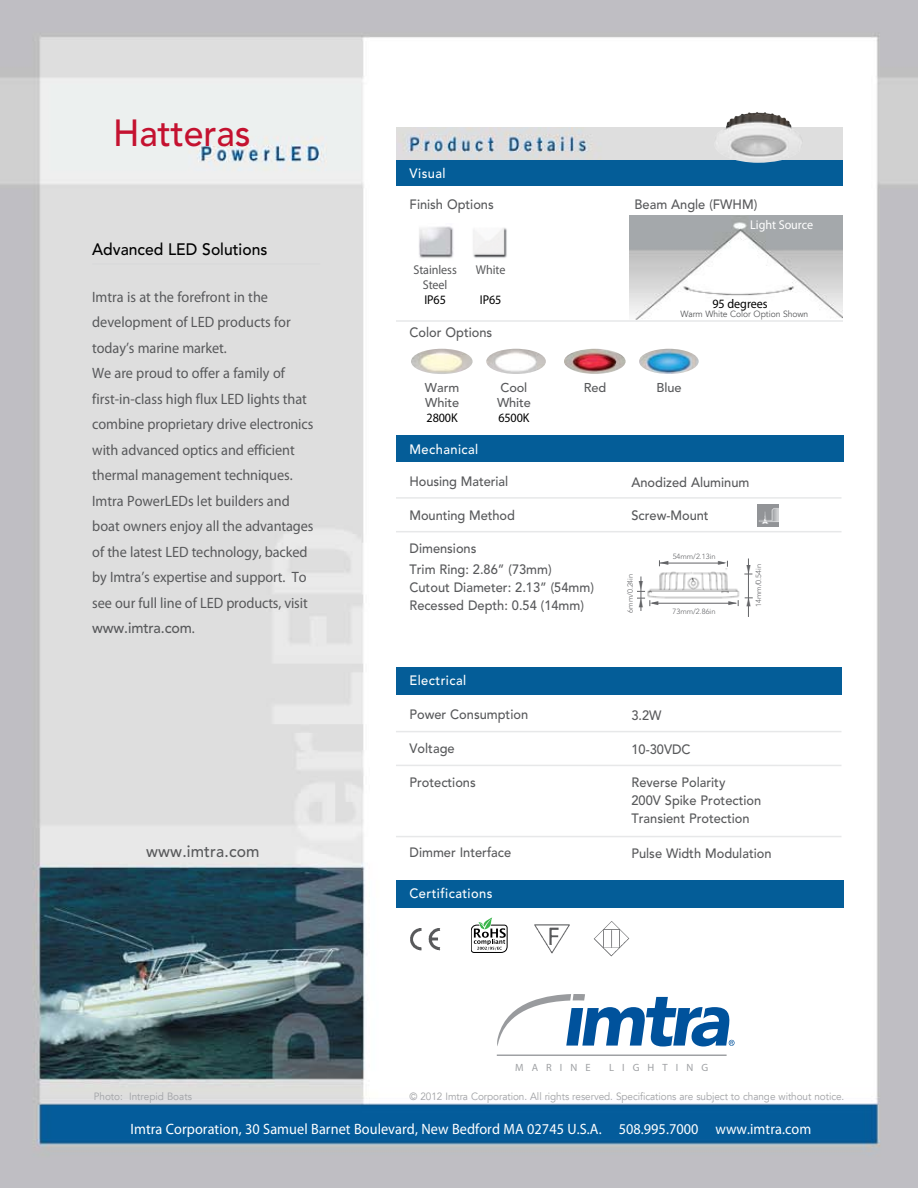
<style>
.page{position:relative;width:918px;height:1188px;background:#fff}
.page>*{position:absolute;margin:0;border:0;box-sizing:border-box;transform-origin:0 0}
.t1{font:500 37.5px "Avenir";letter-spacing:-.005em;color:#c41230;scale:.95 1}
.t2{font:500 16.5px "Avenir";color:#000;scale:.95 1}
.t3{font:500 16.5px "Avenir";letter-spacing:.01em;color:#58595b;scale:.95 1}
.t4{font:15px/25.5px "Myriad Pro";letter-spacing:-.005em;color:#58595b;scale:.95 1}
.t5{font:15px "Myriad Pro";letter-spacing:.005em;color:#fff;scale:.95 1}
.t6{font:500 15px "Avenir";letter-spacing:-.01em;color:#58595b;scale:.95 1}
.t7{font:500 13.5px/18px "Avenir";color:#58595b;scale:.95 1}
.t8{font:500 13.5px "Avenir";letter-spacing:.035em;color:#fff;scale:.95 1}
.t9{font:12.75px "Myriad Pro";letter-spacing:-.005em;color:#000;scale:.95 1}
.t10{font:500 12.75px/15px "Avenir";letter-spacing:-.005em;color:#58595b}
.t11{font:12.75px/15px "Myriad Pro";letter-spacing:-.005em;color:#58595b;text-align:center;scale:.95 1}
.t12{font:12.75px "Myriad Pro";letter-spacing:-.005em;color:#fff;scale:.95 1}
.t13{font:10.5px "Avenir LT";letter-spacing:-.005em;color:#9fa1a4;scale:.95 1}
.t14{font:10.5px "Myriad Pro";letter-spacing:.77em;color:#9fa1a4}
.t15{font:9px "Avenir LT";letter-spacing:-.005em;color:#58595b;scale:.95 1}
.t16{font:300 7.5px "Avenir";color:#636467}
.s1{font-family:"Myriad Pro";font-weight:400}
</style>
<div class="page">
<img style="left:0;top:0;width:918px;height:1188px">
<hr style="left:92px;top:263px;width:228px;height:2px;background:#d9dadb">
<div style="left:458px;top:987px;width:342px;height:86px;background:#fff"></div>
<svg style="left:497px;top:994px;width:238px;height:52px"></svg>
<hr style="left:497px;top:1054px;width:230px;height:2px;background:#9fa1a4">
<img style="left:486px;top:349px;width:60px;height:25px">
<img style="left:411px;top:349px;width:62px;height:25px">
<img style="left:412px;top:224px;width:47px;height:37px">
<img style="left:466px;top:224px;width:46px;height:43px">
<hr style="left:396px;top:320px;width:447px;height:2px;background:#e7e8e9">
<hr style="left:396px;top:497px;width:446px;height:2px;background:#e7e8e9">
<hr style="left:396px;top:731px;width:446px;height:1px;background:#e7e8e9">
<hr style="left:396px;top:765px;width:446px;height:1px;background:#e7e8e9">
<hr style="left:396px;top:836px;width:446px;height:1px;background:#e7e8e9">
<div style="left:396px;top:160px;width:446px;height:26px;background:#045d98"></div>
<div style="left:396px;top:435px;width:447px;height:27px;background:#045d98"></div>
<div style="left:396px;top:668px;width:446px;height:26px;background:#045d98"></div>
<div style="left:396px;top:880px;width:447px;height:28px;background:#045d98"></div>
<img style="left:758px;top:504px;width:20px;height:22px">
<hr style="left:396px;top:531px;width:446px;height:1px;background:#e7e8e9">
<div style="left:404px;top:922px;width:42px;height:37px;background:#fff"></div>
<img style="left:410px;top:928px;width:31px;height:23px">
<div style="left:460px;top:916px;width:54px;height:42px;background:#fff"></div>
<svg style="left:471px;top:917px;width:36px;height:36px"></svg>
<div style="left:585px;top:916px;width:53px;height:44px;background:#fff"></div>
<img style="left:593px;top:921px;width:37px;height:36px">
<img style="left:529px;top:920px;width:46px;height:38px">
<div style="left:625px;top:540px;width:185px;height:106px;background:#fff"></div>
<svg style="left:396px;top:127px;width:446px;height:33px;background:#d3d7da"></svg>
<img style="left:714px;top:112px;width:89px;height:51px">
<img style="left:659px;top:569px;width:81px;height:34px">
<hr style="left:748px;top:559px;width:1px;height:58px;background:#636467">
<hr style="left:652px;top:603px;width:84px;height:1px;background:#636467">
<hr style="left:660px;top:563px;width:65px;height:1px;background:#636467">
<img style="left:629px;top:215px;width:213px;height:104px">
<img style="left:564px;top:349px;width:62px;height:25px">
<img style="left:639px;top:349px;width:60px;height:25px">
<hr style="left:641px;top:576px;width:1px;height:35px;background:#636467">
<svg style="left:745px;top:597px;width:8px;height:2px"></svg>
<svg style="left:744px;top:573px;width:8px;height:2px"></svg>
<svg style="left:729px;top:600px;width:10px;height:6px"></svg>
<svg style="left:659px;top:560px;width:10px;height:6px"></svg>
<svg style="left:718px;top:561px;width:10px;height:6px"></svg>
<svg style="left:637px;top:581px;width:22px;height:27px"></svg>
<h1 class="t1" style="left:113px;top:112px;width:146px">Hatteras</h1>
<p class="t2" style="left:92px;top:240px;width:186px">Advanced LED Solutions</p>
<p class="t4" style="left:92px;top:283px;width:234px">Imtra is at the forefront in the development of LED products for today’s marine market.<br>We are proud to offer a family of first-in-class high flux LED lights that combine proprietary drive electronics with advanced optics and efficient thermal management techniques.<br>Imtra PowerLEDs let builders and boat owners enjoy all the advantages of the latest LED technology, backed by Imtra’s expertise and support. To see our full line of LED products, visit</p>
<p class="t6" style="left:92px;top:619px;width:109px">www.imtra.com<span class="s1">.</span></p>
<p class="t3" style="left:146px;top:842px;width:121px">www.imtra.com</p>
<p class="t8" style="left:410px;top:166px;width:39px">Visual</p>
<p class="t7" style="left:410px;top:196px;width:90px">Finish Options</p>
<p class="t11" style="left:413px;top:262px;width:47px">Stainless<br>Steel</p>
<p class="t9" style="left:424px;top:291px;width:24px">IP65</p>
<p class="t11" style="left:476px;top:262px;width:33px">White</p>
<p class="t9" style="left:480px;top:291px;width:24px">IP65</p>
<p class="t7" style="left:410px;top:324px;width:89px">Color Options</p>
<p class="t10" style="left:425px;top:381px;width:36px">Warm<br>White</p>
<p class="t9" style="left:427px;top:410px;width:34px">2800K</p>
<p class="t8" style="left:410px;top:441px;width:74px">Mechanical</p>
<p class="t10" style="left:497px;top:381px;width:35px">Cool<br>White</p>
<p class="t9" style="left:498px;top:410px;width:34px">6500K</p>
<p class="t7" style="left:635px;top:196px;width:131px">Beam Angle (FWHM)</p>
<p class="t12" style="left:750px;top:216px;width:68px">Light Source</p>
<p class="t9" style="left:712px;top:296px;width:60px">95 degrees</p>
<p class="t15" style="left:680px;top:309px;width:136px">Warm White Color Option Shown</p>
<p class="t10" style="left:584px;top:381px;width:24px">Red</p>
<p class="t10" style="left:656px;top:381px;width:27px">Blue</p>
<p class="t7" style="left:410px;top:472px;width:105px">Housing Material</p>
<p class="t7" style="left:632px;top:473px;width:126px">Anodized Aluminum</p>
<p class="t7" style="left:410px;top:506px;width:112px">Mounting Method</p>
<p class="t7" style="left:632px;top:506px;width:83px">Screw-Mount</p>
<p class="t7" style="left:410px;top:539px;width:151px;line-height:21px">Dimensions<br>Trim Ring: 2.86” (73mm)</p>
<p class="t7" style="left:410px;top:579px;width:196px">Cutout Diameter: 2.13” (54mm)<br>Recessed Depth: 0.54 (14mm)</p>
<p class="t8" style="left:409px;top:673px;width:61px">Electrical</p>
<p class="t16" style="left:626px;top:613px;width:41px;rotate:-90deg">6mm/0.24in</p>
<p class="t16" style="left:673px;top:552px;width:44px">54mm/2.13in</p>
<p class="t16" style="left:673px;top:607px;width:44px">73mm/2.86in</p>
<p class="t16" style="left:754px;top:607px;width:44px;rotate:-90deg">14mm/0.54in</p>
<p class="t7" style="left:410px;top:706px;width:126px">Power Consumption</p>
<p class="t7" style="left:632px;top:707px;width:33px">3.2W</p>
<p class="t7" style="left:410px;top:739px;width:49px">Voltage</p>
<p class="t7" style="left:632px;top:740px;width:64px">10-30VDC</p>
<p class="t7" style="left:410px;top:773px;width:71px">Protections</p>
<p class="t7" style="left:632px;top:774px;width:138px">Reverse Polarity<br>200V Spike Protection<br>Transient Protection</p>
<p class="t7" style="left:410px;top:844px;width:109px">Dimmer Interface</p>
<p class="t7" style="left:632px;top:845px;width:149px">Pulse Width Modulation</p>
<p class="t8" style="left:410px;top:886px;width:89px">Certifications</p>
<p class="t14" style="left:515px;top:1061px;width:77px">MARINE</p>
<p class="t14" style="left:609px;top:1061px;width:101px">LIGHTING</p>
<p class="t13" style="left:410px;top:1090px;width:459px">© 2012 Imtra Corporation. All rights reserved. Specifications are subject to change without notice.</p>
<p class="t13" style="left:94px;top:1090px;width:105px">Photo: Intrepid Boats</p>
<p class="t5" style="left:131px;top:1120px;width:718px">Imtra Corporation, 30 Samuel Barnet Boulevard, New Bedford MA 02745 U.S.A. 508.995.7000 www.imtra.com</p>
</div>
